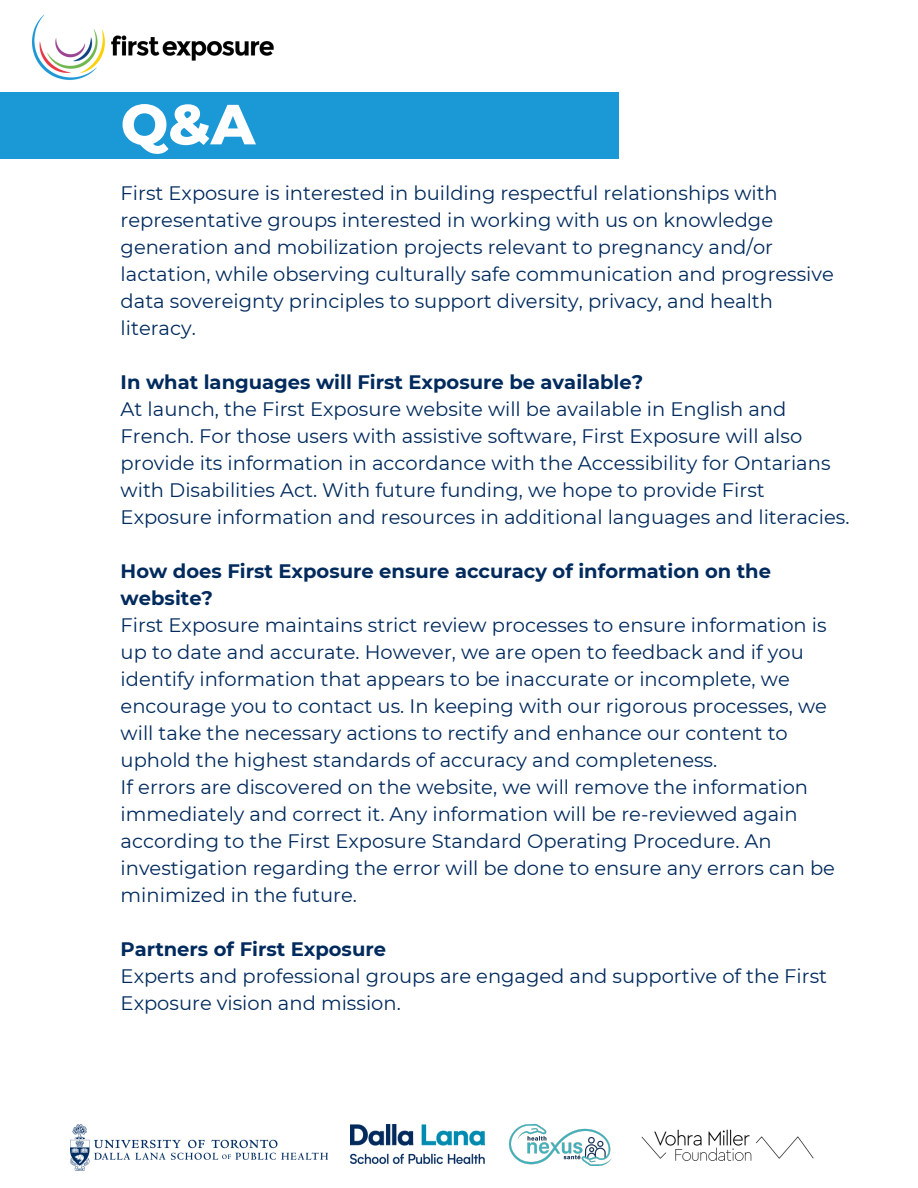
<style>
.page{position:relative;width:918px;height:1188px;background:#fff}
.page>*{position:absolute;margin:0;border:0;box-sizing:border-box;transform-origin:0 0}
.t1{font:800 56.4px "Montserrat";color:#fff}
.t2{font:19.5px/27px "Montserrat";color:#012a5d}
.t3{font:700 19.5px/27px "Montserrat";color:#012a5d}
</style>
<div class="page">
<div style="left:0;top:92px;width:619px;height:67px;background:#1b99d7"></div>
<img style="left:32px;top:14px;width:242px;height:66px">
<img style="left:70px;top:1124px;width:258px;height:46px">
<img style="left:351px;top:1124px;width:134px;height:40px">
<img style="left:509px;top:1124px;width:103px;height:42px">
<img style="left:641px;top:1129px;width:173px;height:32px">
<p class="t1" style="left:121px;top:90px;width:136px">Q&amp;A</p>
<p class="t2" style="left:121px;top:179px;width:715px">First Exposure is interested in building respectful relationships with representative groups interested in working with us on knowledge generation and mobilization projects relevant to pregnancy and/or lactation, while observing culturally safe communication and progressive data sovereignty principles to support diversity, privacy, and health literacy.</p>
<p class="t3" style="left:121px;top:368px;width:524px">In what languages will First Exposure be available?</p>
<p class="t2" style="left:121px;top:395px;width:730px">At launch, the First Exposure website will be available in English and French. For those users with assistive software, First Exposure will also provide its information in accordance with the Accessibility for Ontarians with Disabilities Act. With future funding, we hope to provide First Exposure information and resources in additional languages and literacies.</p>
<p class="t3" style="left:121px;top:557px;width:652px">How does First Exposure ensure accuracy of information on the website?</p>
<p class="t2" style="left:121px;top:611px;width:708px">First Exposure maintains strict review processes to ensure information is up to date and accurate. However, we are open to feedback and if you identify information that appears to be inaccurate or incomplete, we encourage you to contact us. In keeping with our rigorous processes, we will take the necessary actions to rectify and enhance our content to uphold the highest standards of accuracy and completeness.</p>
<p class="t2" style="left:121px;top:773px;width:716px">If errors are discovered on the website, we will remove the information immediately and correct it. Any information will be re-reviewed again according to the First Exposure Standard Operating Procedure. An investigation regarding the error will be done to ensure any errors can be minimized in the future.</p>
<p class="t3" style="left:121px;top:935px;width:267px">Partners of First Exposure</p>
<p class="t2" style="left:121px;top:962px;width:708px">Experts and professional groups are engaged and supportive of the First<br>Exposure vision and mission.</p>
</div>
